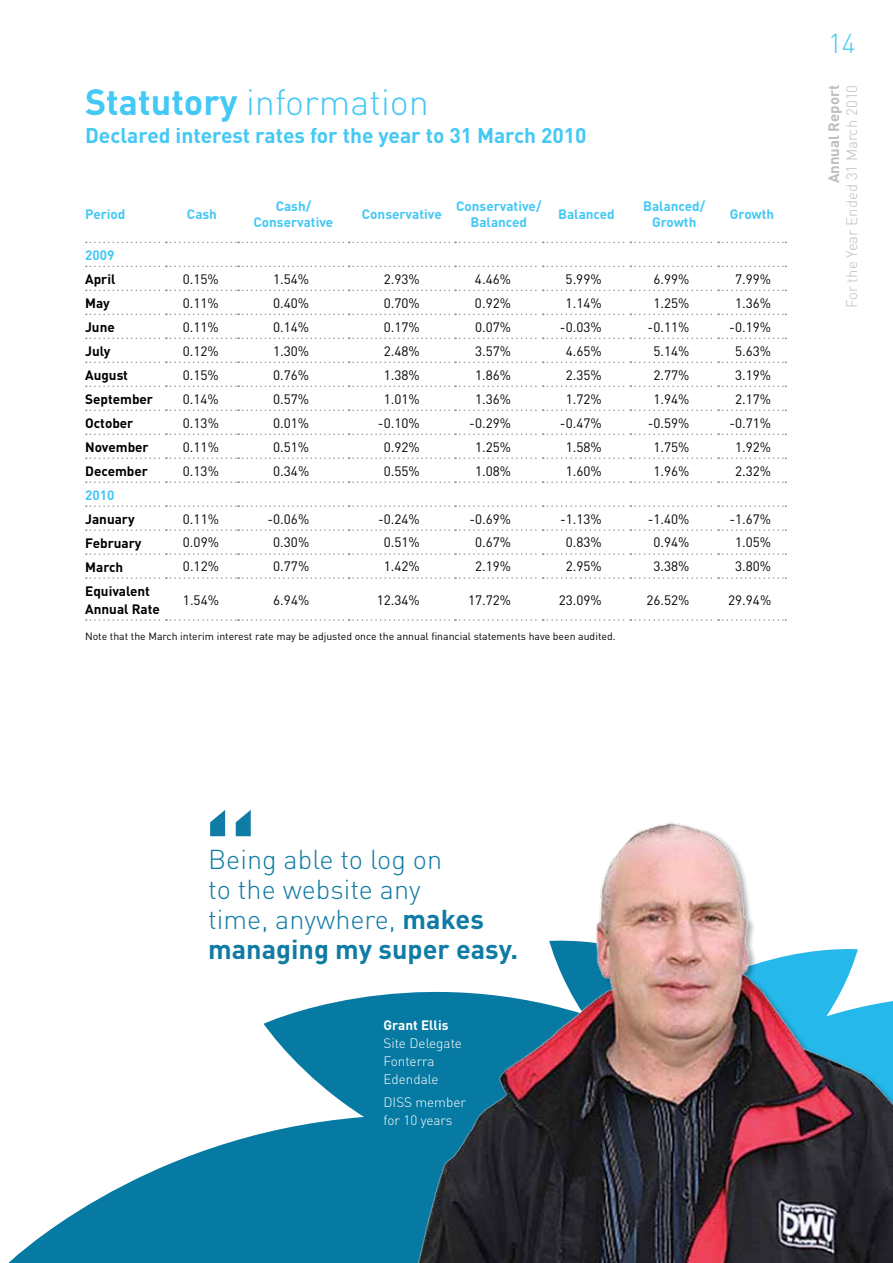
<style>
.page{position:relative;width:893px;height:1263px;background:#fff}
.page>*{position:absolute;margin:0;border:0;box-sizing:border-box;transform-origin:0 0}
.t1{font:500 133.95px "DIN";color:#107ba4}
.t2{font:300 36px "DIN";color:#44c8f5}
.t3{font:300 27px/30px "DIN";color:#107ba4}
.t4{font:300 27px "DIN";color:#44c8f5}
.t5{font:700 21px "DIN";color:#44c8f5}
.t6{font:300 15px "DIN";color:#bcbec0}
.t7{font:700 15px "DIN";color:#bcbec0}
.t8{font:13.5px "DIN";color:#000}
.t9{font:700 13.5px/16.5px "DIN";color:#44c8f5;text-align:center}
.t10{font:700 13.5px/18px "DIN";color:#000}
.t11{font:300 13.5px/18px "DIN";color:#fff}
.t12{font:700 13.5px "DIN";color:#fff}
.t13{font:10.5px "DIN";color:#000}
.s1{font-weight:700}
</style>
<div class="page">
<svg style="left:8px;top:993px;width:390px;height:270px"></svg>
<img style="left:398px;top:822px;width:495px;height:441px">
<svg style="left:86px;top:242px;width:700px;height:1px"></svg>
<svg style="left:86px;top:266px;width:700px;height:1px"></svg>
<svg style="left:86px;top:290px;width:700px;height:1px"></svg>
<svg style="left:86px;top:314px;width:700px;height:1px"></svg>
<svg style="left:86px;top:338px;width:700px;height:1px"></svg>
<svg style="left:86px;top:362px;width:700px;height:1px"></svg>
<svg style="left:86px;top:385px;width:700px;height:2px"></svg>
<svg style="left:86px;top:409px;width:700px;height:2px"></svg>
<svg style="left:86px;top:433px;width:700px;height:2px"></svg>
<svg style="left:86px;top:457px;width:700px;height:2px"></svg>
<svg style="left:86px;top:481px;width:700px;height:2px"></svg>
<svg style="left:86px;top:505px;width:700px;height:2px"></svg>
<svg style="left:86px;top:529px;width:700px;height:2px"></svg>
<svg style="left:86px;top:553px;width:700px;height:2px"></svg>
<svg style="left:86px;top:577px;width:700px;height:2px"></svg>
<svg style="left:86px;top:619px;width:700px;height:2px"></svg>
<h2 class="t2" style="left:85px;top:80px;width:345px"><span class="s1">Statutory</span> information</h2>
<h3 class="t5" style="left:85px;top:122px;width:503px">Declared interest rates for the year to 31 March 2010</h3>
<p class="t9" style="left:85px;top:205px;width:42px">Period</p>
<p class="t9" style="left:187px;top:205px;width:32px">Cash</p>
<p class="t9" style="left:253px;top:197px;width:81px">Cash/<br>Conservative</p>
<p class="t9" style="left:362px;top:205px;width:81px">Conservative</p>
<p class="t9" style="left:456px;top:197px;width:87px">Conservative/<br>Balanced</p>
<p class="t9" style="left:558px;top:205px;width:58px">Balanced</p>
<p class="t9" style="left:643px;top:197px;width:64px">Balanced/<br>Growth</p>
<p class="t9" style="left:730px;top:205px;width:46px">Growth</p>
<p class="t9" style="left:85px;top:246px;width:31px">2009</p>
<p class="t10" style="left:85px;top:269px;width:32px">April</p>
<p class="t8" style="left:183px;top:270px;width:38px">0.15%</p>
<p class="t8" style="left:273px;top:270px;width:38px">1.54%</p>
<p class="t8" style="left:384px;top:270px;width:38px">2.93%</p>
<p class="t8" style="left:475px;top:270px;width:38px">4.46%</p>
<p class="t8" style="left:566px;top:270px;width:38px">5.99%</p>
<p class="t8" style="left:653px;top:270px;width:38px">6.99%</p>
<p class="t8" style="left:735px;top:270px;width:38px">7.99%</p>
<p class="t10" style="left:85px;top:293px;width:26px">May</p>
<p class="t8" style="left:183px;top:294px;width:38px">0.11%</p>
<p class="t8" style="left:273px;top:294px;width:38px">0.40%</p>
<p class="t8" style="left:384px;top:294px;width:38px">0.70%</p>
<p class="t8" style="left:475px;top:294px;width:38px">0.92%</p>
<p class="t8" style="left:566px;top:294px;width:38px">1.14%</p>
<p class="t8" style="left:653px;top:294px;width:38px">1.25%</p>
<p class="t8" style="left:735px;top:294px;width:38px">1.36%</p>
<p class="t10" style="left:85px;top:317px;width:31px">June</p>
<p class="t8" style="left:183px;top:318px;width:38px">0.11%</p>
<p class="t8" style="left:273px;top:318px;width:38px">0.14%</p>
<p class="t8" style="left:384px;top:318px;width:38px">0.17%</p>
<p class="t8" style="left:475px;top:318px;width:38px">0.07%</p>
<p class="t8" style="left:560px;top:318px;width:43px">-0.03%</p>
<p class="t8" style="left:648px;top:318px;width:43px">-0.11%</p>
<p class="t8" style="left:729px;top:318px;width:43px">-0.19%</p>
<p class="t10" style="left:85px;top:341px;width:27px">July</p>
<p class="t8" style="left:183px;top:342px;width:38px">0.12%</p>
<p class="t8" style="left:273px;top:342px;width:38px">1.30%</p>
<p class="t8" style="left:384px;top:342px;width:38px">2.48%</p>
<p class="t8" style="left:475px;top:342px;width:38px">3.57%</p>
<p class="t8" style="left:566px;top:342px;width:38px">4.65%</p>
<p class="t8" style="left:653px;top:342px;width:38px">5.14%</p>
<p class="t8" style="left:735px;top:342px;width:38px">5.63%</p>
<p class="t10" style="left:85px;top:365px;width:44px">August</p>
<p class="t8" style="left:183px;top:366px;width:38px">0.15%</p>
<p class="t8" style="left:273px;top:366px;width:38px">0.76%</p>
<p class="t8" style="left:384px;top:366px;width:38px">1.38%</p>
<p class="t8" style="left:475px;top:366px;width:38px">1.86%</p>
<p class="t8" style="left:566px;top:366px;width:38px">2.35%</p>
<p class="t8" style="left:653px;top:366px;width:38px">2.77%</p>
<p class="t8" style="left:735px;top:366px;width:38px">3.19%</p>
<p class="t10" style="left:85px;top:389px;width:69px">September</p>
<p class="t8" style="left:183px;top:390px;width:38px">0.14%</p>
<p class="t8" style="left:273px;top:390px;width:38px">0.57%</p>
<p class="t8" style="left:384px;top:390px;width:38px">1.01%</p>
<p class="t8" style="left:475px;top:390px;width:38px">1.36%</p>
<p class="t8" style="left:566px;top:390px;width:38px">1.72%</p>
<p class="t8" style="left:653px;top:390px;width:38px">1.94%</p>
<p class="t8" style="left:735px;top:390px;width:38px">2.17%</p>
<p class="t10" style="left:85px;top:413px;width:50px">October</p>
<p class="t8" style="left:183px;top:414px;width:38px">0.13%</p>
<p class="t8" style="left:273px;top:414px;width:38px">0.01%</p>
<p class="t8" style="left:378px;top:414px;width:43px">-0.10%</p>
<p class="t8" style="left:469px;top:414px;width:43px">-0.29%</p>
<p class="t8" style="left:560px;top:414px;width:43px">-0.47%</p>
<p class="t8" style="left:648px;top:414px;width:43px">-0.59%</p>
<p class="t8" style="left:729px;top:414px;width:43px">-0.71%</p>
<p class="t10" style="left:85px;top:437px;width:65px">November</p>
<p class="t8" style="left:183px;top:438px;width:38px">0.11%</p>
<p class="t8" style="left:273px;top:438px;width:38px">0.51%</p>
<p class="t8" style="left:384px;top:438px;width:38px">0.92%</p>
<p class="t8" style="left:475px;top:438px;width:38px">1.25%</p>
<p class="t8" style="left:566px;top:438px;width:38px">1.58%</p>
<p class="t8" style="left:653px;top:438px;width:38px">1.75%</p>
<p class="t8" style="left:735px;top:438px;width:38px">1.92%</p>
<p class="t10" style="left:85px;top:461px;width:64px">December</p>
<p class="t8" style="left:183px;top:462px;width:38px">0.13%</p>
<p class="t8" style="left:273px;top:462px;width:38px">0.34%</p>
<p class="t8" style="left:384px;top:462px;width:38px">0.55%</p>
<p class="t8" style="left:475px;top:462px;width:38px">1.08%</p>
<p class="t8" style="left:566px;top:462px;width:38px">1.60%</p>
<p class="t8" style="left:653px;top:462px;width:38px">1.96%</p>
<p class="t8" style="left:735px;top:462px;width:38px">2.32%</p>
<p class="t9" style="left:85px;top:486px;width:31px">2010</p>
<p class="t10" style="left:85px;top:509px;width:51px">January</p>
<p class="t8" style="left:183px;top:510px;width:38px">0.11%</p>
<p class="t8" style="left:267px;top:510px;width:43px">-0.06%</p>
<p class="t8" style="left:378px;top:510px;width:43px">-0.24%</p>
<p class="t8" style="left:469px;top:510px;width:43px">-0.69%</p>
<p class="t8" style="left:560px;top:510px;width:43px">-1.13%</p>
<p class="t8" style="left:648px;top:510px;width:43px">-1.40%</p>
<p class="t8" style="left:729px;top:510px;width:43px">-1.67%</p>
<p class="t10" style="left:85px;top:533px;width:58px">February</p>
<p class="t8" style="left:183px;top:534px;width:38px">0.09%</p>
<p class="t8" style="left:273px;top:534px;width:38px">0.30%</p>
<p class="t8" style="left:384px;top:534px;width:38px">0.51%</p>
<p class="t8" style="left:475px;top:534px;width:38px">0.67%</p>
<p class="t8" style="left:566px;top:534px;width:38px">0.83%</p>
<p class="t8" style="left:653px;top:534px;width:38px">0.94%</p>
<p class="t8" style="left:735px;top:534px;width:38px">1.05%</p>
<p class="t10" style="left:85px;top:557px;width:40px">March</p>
<p class="t8" style="left:183px;top:558px;width:38px">0.12%</p>
<p class="t8" style="left:273px;top:558px;width:38px">0.77%</p>
<p class="t8" style="left:384px;top:558px;width:38px">1.42%</p>
<p class="t8" style="left:475px;top:558px;width:38px">2.19%</p>
<p class="t8" style="left:566px;top:558px;width:38px">2.95%</p>
<p class="t8" style="left:653px;top:558px;width:38px">3.38%</p>
<p class="t8" style="left:735px;top:558px;width:38px">3.80%</p>
<p class="t10" style="left:85px;top:581px;width:76px">Equivalent<br>Annual Rate</p>
<p class="t8" style="left:183px;top:591px;width:38px">1.54%</p>
<p class="t8" style="left:273px;top:591px;width:38px">6.94%</p>
<p class="t8" style="left:377px;top:591px;width:45px">12.34%</p>
<p class="t8" style="left:468px;top:591px;width:45px">17.72%</p>
<p class="t8" style="left:559px;top:591px;width:45px">23.09%</p>
<p class="t8" style="left:646px;top:591px;width:45px">26.52%</p>
<p class="t8" style="left:728px;top:591px;width:45px">29.94%</p>
<p class="t13" style="left:85px;top:630px;width:532px">Note that the March interim interest rate may be adjusted once the annual financial statements have been audited.</p>
<h3 class="t4" style="left:828px;top:27px;width:29px">14</h3>
<p class="t7" style="left:824px;top:183px;width:100px;rotate:-90deg">Annual Report</p>
<p class="t6" style="left:842px;top:308px;width:225px;rotate:-90deg">For the Year Ended 31 March 2010</p>
<h1 class="t1" style="left:200px;top:784px;width:63px">“</h1>
<h3 class="t3" style="left:208px;top:844px;width:311px">Being able to log on<br>to the website any<br>time, anywhere, <span class="s1">makes managing my super easy.</span></h3>
<p class="t12" style="left:383px;top:1017px;width:67px">Grant Ellis</p>
<p class="t11" style="left:383px;top:1034px;width:80px">Site Delegate<br>Fonterra<br>Edendale</p>
<p class="t11" style="left:383px;top:1093px;width:84px">DISS member for 10 years</p>
</div>
